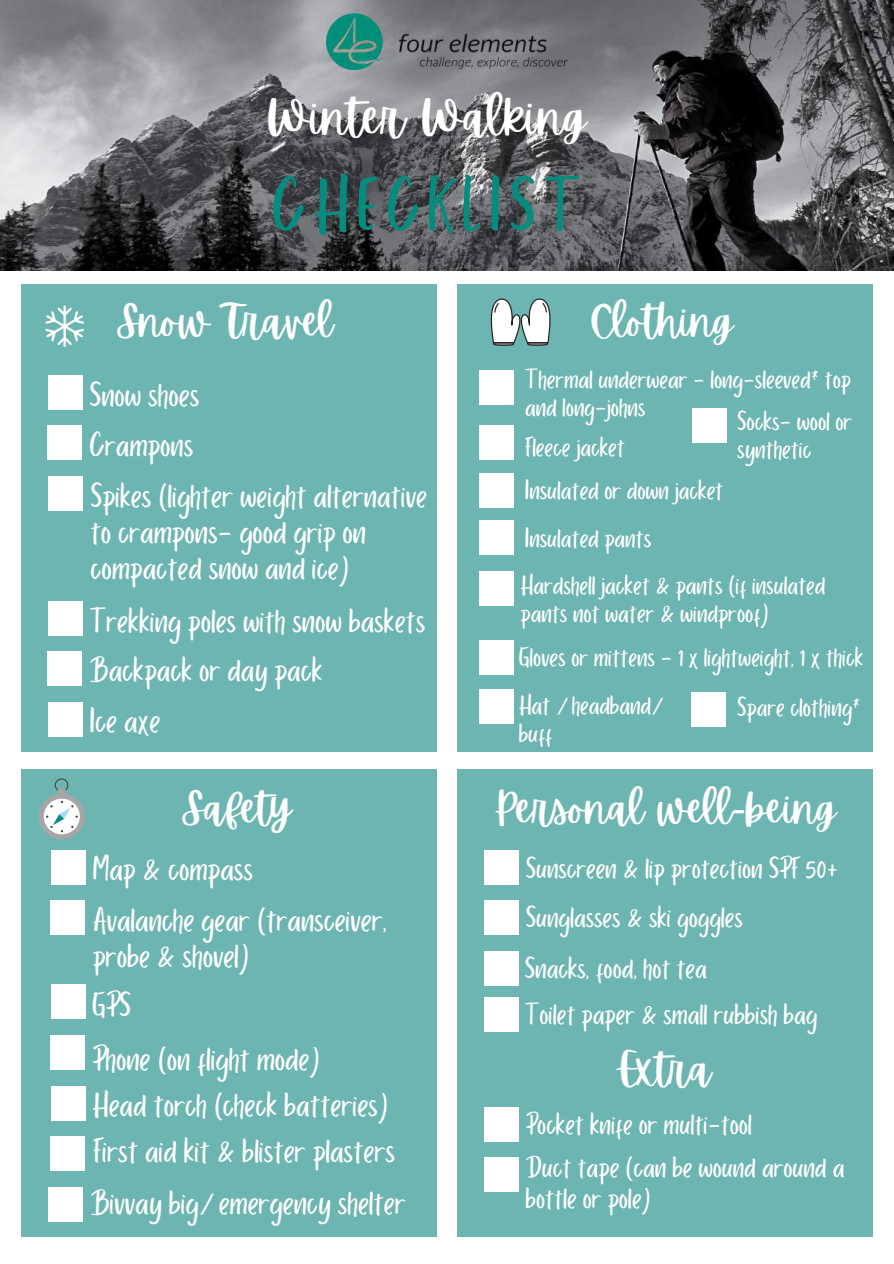
<style>
.page{position:relative;width:894px;height:1264px;background:#fff}
.page>*{position:absolute;margin:0;border:0;box-sizing:border-box;transform-origin:0 0}
.t1{font:79.5px "Porcelain";letter-spacing:.1em;color:#058c7e}
.t2{font:48px "Apricots";color:#fff}
.t3{font:42px "Apricots";color:#fff}
.t4{font:36px/50.7px "Porcelain";color:#fff}
.t5{font:31.5px/49.3px "Porcelain";color:#fff}
.t6{font:28.5px/28.2px "Porcelain";color:#fff}
.s1{font-family:"Noto Sans"}
</style>
<div class="page">
<img style="left:0;top:0;width:893px;height:271px">
<div style="left:22px;top:284px;width:414px;height:467px;background:#6cb5b1"></div>
<div style="left:48px;top:375px;width:35px;height:35px;background:#fff"></div>
<div style="left:47px;top:425px;width:35px;height:35px;background:#fff"></div>
<div style="left:48px;top:476px;width:35px;height:35px;background:#fff"></div>
<div style="left:48px;top:601px;width:35px;height:34px;background:#fff"></div>
<div style="left:47px;top:650px;width:35px;height:35px;background:#fff"></div>
<div style="left:48px;top:701px;width:35px;height:35px;background:#fff"></div>
<div style="left:457px;top:284px;width:415px;height:467px;background:#6cb5b1"></div>
<div style="left:478px;top:370px;width:35px;height:35px;background:#fff"></div>
<div style="left:478px;top:425px;width:35px;height:35px;background:#fff"></div>
<div style="left:478px;top:473px;width:35px;height:35px;background:#fff"></div>
<div style="left:478px;top:519px;width:35px;height:35px;background:#fff"></div>
<div style="left:478px;top:570px;width:35px;height:35px;background:#fff"></div>
<div style="left:478px;top:640px;width:35px;height:35px;background:#fff"></div>
<div style="left:458px;top:769px;width:414px;height:467px;background:#6cb5b1"></div>
<div style="left:484px;top:850px;width:35px;height:35px;background:#fff"></div>
<div style="left:483px;top:900px;width:35px;height:35px;background:#fff"></div>
<div style="left:484px;top:951px;width:35px;height:35px;background:#fff"></div>
<div style="left:484px;top:1106px;width:35px;height:35px;background:#fff"></div>
<div style="left:484px;top:1156px;width:35px;height:35px;background:#fff"></div>
<div style="left:21px;top:769px;width:415px;height:467px;background:#6cb5b1"></div>
<div style="left:51px;top:850px;width:34px;height:35px;background:#fff"></div>
<div style="left:50px;top:900px;width:35px;height:35px;background:#fff"></div>
<div style="left:51px;top:983px;width:34px;height:35px;background:#fff"></div>
<div style="left:50px;top:1035px;width:35px;height:35px;background:#fff"></div>
<div style="left:51px;top:1086px;width:34px;height:35px;background:#fff"></div>
<div style="left:50px;top:1135px;width:35px;height:35px;background:#fff"></div>
<img style="left:326px;top:13px;width:241px;height:57px">
<svg style="left:45px;top:305px;width:39px;height:42px"></svg>
<div style="left:478px;top:689px;width:35px;height:35px;background:#fff"></div>
<div style="left:691px;top:692px;width:35px;height:35px;background:#fff"></div>
<div style="left:691px;top:407px;width:35px;height:35px;background:#fff"></div>
<div style="left:55px;top:778px;width:13px;height:13px;border:1px solid #3b3b3b;border-radius:50%"></div>
<svg style="left:58px;top:787px;width:8px;height:6px"></svg>
<div style="left:39px;top:793px;width:46px;height:46px;background:#a6a6a6;border-radius:50%"></div>
<svg style="left:44px;top:798px;width:36px;height:36px"></svg>
<svg style="left:46px;top:801px;width:32px;height:31px"></svg>
<div style="left:48px;top:1186px;width:35px;height:35px;background:#fff"></div>
<svg style="left:490px;top:298px;width:60px;height:48px"></svg>
<div style="left:484px;top:997px;width:35px;height:35px;background:#fff"></div>
<h2 class="t2" style="left:266px;top:89px;width:322px">Winter Walking</h2>
<h1 class="t1" style="left:271px;top:163px;width:310px">CHECKLIST</h1>
<p class="t3" style="left:116px;top:297px;width:218px">Snow Travel</p>
<p class="t4" style="left:90px;top:371px;width:339px">Snow shoes<br>Crampons<br>Spikes (lighter weight alternative</p>
<p class="t4" style="left:90px;top:515px;width:277px;line-height:36px">to crampons- good grip on compacted snow and ice)</p>
<p class="t4" style="left:89px;top:597px;width:337px;line-height:50.2px">Trekking poles with snow baskets<br>Backpack or day pack<br>Ice axe</p>
<p class="t3" style="left:589px;top:297px;width:145px">Clothing</p>
<p class="t6" style="left:525px;top:366px;width:327px">Thermal underwear - long-sleeved* top and long-johns</p>
<p class="t6" style="left:524px;top:434px;width:102px">Fleece jacket</p>
<p class="t6" style="left:737px;top:408px;width:117px">Socks- wool or synthetic</p>
<p class="t6" style="left:524px;top:477px;width:200px">Insulated or down jacket</p>
<p class="t6" style="left:524px;top:526px;width:128px">Insulated pants</p>
<p class="t6" style="left:520px;top:572px;width:306px">Hardshell jacket &amp; pants (if insulated pants not water &amp; windproof)</p>
<p class="t6" style="left:518px;top:634px;width:346px;line-height:48.3px">Gloves or mittens - 1 x lightweight, 1 x thick<br>Hat / headband/</p>
<p class="t6" style="left:518px;top:720px;width:35px">buff</p>
<p class="t6" style="left:737px;top:695px;width:125px">Spare clothing*</p>
<p class="t3" style="left:181px;top:783px;width:111px">Safety</p>
<p class="t3" style="left:493px;top:783px;width:344px">Personal well<span class="s1">-</span>being</p>
<p class="t4" style="left:93px;top:845px;width:296px">Map &amp; compass<br>Avalanche gear (transceiver,</p>
<p class="t4" style="left:92px;top:933px;width:159px;line-height:49.1px">probe &amp; shovel)<br>GPS</p>
<p class="t4" style="left:92px;top:1037px;width:304px;line-height:45.9px">Phone (on flight mode)<br>Head torch (check batteries)<br>First aid kit &amp; blister plasters</p>
<p class="t4" style="left:90px;top:1178px;width:317px">Bivvay big/ emergency shelter</p>
<p class="t5" style="left:525px;top:844px;width:314px">Sunscreen &amp; lip protection SPF 50+<br>Sunglasses &amp; ski goggles</p>
<p class="t5" style="left:524px;top:945px;width:183px">Snacks, food, hot tea</p>
<p class="t5" style="left:524px;top:991px;width:294px">Toilet paper &amp; small rubbish bag</p>
<p class="t3" style="left:618px;top:1044px;width:95px">Extra</p>
<p class="t5" style="left:525px;top:1104px;width:320px;line-height:42.8px">Pocket knife or multi-tool<br>Duct tape (can be wound around a</p>
<p class="t5" style="left:525px;top:1175px;width:127px">bottle or pole)</p>
</div>
